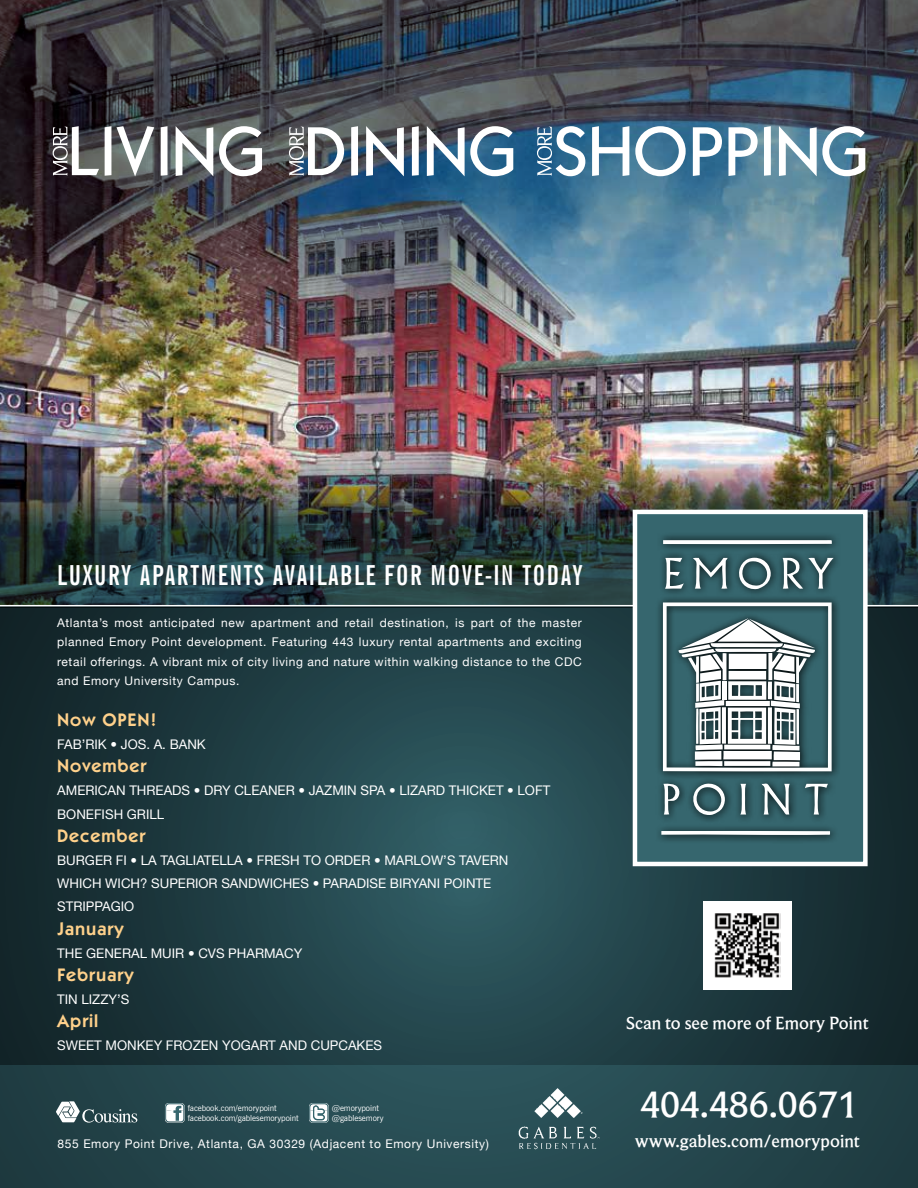
<style>
.page{position:relative;width:918px;height:1188px;background:#fff}
.page>*{position:absolute;margin:0;border:0;box-sizing:border-box;transform-origin:0 0}
.t1{font:500 37.8px "Beaufort";color:#fff}
.t2{font:700 extra-condensed 27.6px "News Gothic BT";letter-spacing:.06em;color:#fff}
.t3{font:500 18.3px "Beaufort";color:#fff}
.t4{font:600 18.15px "Itc Kabel";letter-spacing:.05em;color:#ffd18b}
.t5{font:13.2px/23.2px "Helvetica Neue";color:#fff}
.t6{font:12px/19.5px "Helvetica Neue";letter-spacing:.05em;color:#fff}
.t7{font:8.4px/10.1px "News Gothic BT";letter-spacing:-.01em;color:#fff}
</style>
<div class="page">
<div style="left:0;top:607px;width:918px;height:581px;background:linear-gradient(to right,#25474d,#25484f)"></div>
<svg style="left:0;top:607px;width:918px;height:457px;background:#1f3d43"></svg>
<svg style="left:165px;top:1103px;width:20px;height:20px"></svg>
<svg style="left:309px;top:1103px;width:20px;height:20px"></svg>
<svg style="left:56px;top:1101px;width:81px;height:22px"></svg>
<img style="left:514px;top:1085px;width:88px;height:69px">
<img style="left:0;top:0;width:918px;height:430px">
<img style="left:0;top:430px;width:918px;height:177px">
<hr style="left:0;top:605px;width:918px;height:1px;background:#fff">
<svg style="left:53px;top:126px;width:209px;height:50px"></svg>
<svg style="left:537px;top:126px;width:328px;height:50px"></svg>
<svg style="left:289px;top:126px;width:224px;height:50px"></svg>
<div style="left:703px;top:901px;width:88px;height:88px;background:#fff"></div>
<img style="left:714px;top:913px;width:67px;height:65px">
<div style="left:633px;top:510px;width:235px;height:356px;background:#36666e;border:4px solid #fff"></div>
<svg style="left:658px;top:535px;width:180px;height:306px;fill:#305c63"></svg>
<svg style="left:663px;top:540px;width:169px;height:4px"></svg>
<svg style="left:737px;top:558px;width:34px;height:33px"></svg>
<svg style="left:665px;top:558px;width:19px;height:31px"></svg>
<svg style="left:693px;top:558px;width:35px;height:31px"></svg>
<svg style="left:783px;top:558px;width:51px;height:31px"></svg>
<svg style="left:689px;top:782px;width:36px;height:35px"></svg>
<svg style="left:663px;top:784px;width:18px;height:31px"></svg>
<svg style="left:740px;top:784px;width:6px;height:31px"></svg>
<svg style="left:762px;top:783px;width:28px;height:32px"></svg>
<svg style="left:805px;top:784px;width:23px;height:31px"></svg>
<svg style="left:661px;top:831px;width:169px;height:5px"></svg>
<svg style="left:663px;top:602px;width:169px;height:170px"></svg>
<h2 class="t2" style="left:57px;top:559px;width:527px">LUXURY APARTMENTS AVAILABLE FOR MOVE-IN TODAY</h2>
<p class="t6" style="left:57px;top:612px;width:526px">Atlanta’s most anticipated new apartment and retail destination, is part of the master planned Emory Point development. Featuring 443 luxury rental apartments and exciting retail offerings. A vibrant mix of city living and nature within walking distance to the CDC and Emory University Campus.</p>
<h3 class="t4" style="left:57px;top:709px;width:101px">Now OPEN!</h3>
<p class="t5" style="left:57px;top:732px;width:150px">Fab’rik • Jos. A. Bank</p>
<h3 class="t4" style="left:57px;top:755px;width:91px">November</h3>
<p class="t5" style="left:57px;top:778px;width:495px">American Threads • Dry cleaner • Jazmin Spa • Lizard Thicket • LOFT bonefish grill</p>
<h3 class="t4" style="left:57px;top:825px;width:90px">December</h3>
<p class="t5" style="left:57px;top:848px;width:453px">Burger Fi • La Tagliatella • Fresh to order • Marlow’s Tavern<br>Which Wich? Superior Sandwiches • Paradise biryani pointe strippagio</p>
<h3 class="t4" style="left:57px;top:918px;width:68px">January</h3>
<p class="t5" style="left:57px;top:940px;width:247px">The general muir • cvs pharmacy</p>
<h3 class="t4" style="left:57px;top:964px;width:78px">February</h3>
<p class="t5" style="left:57px;top:987px;width:74px">Tin lizzy’s</p>
<h3 class="t4" style="left:57px;top:1010px;width:43px">April</h3>
<p class="t5" style="left:57px;top:1033px;width:326px">sweet monkey f rozen yogart and cupcakes</p>
<p class="t7" style="left:188px;top:1103px;width:113px">facebook.com/emorypoint facebook.com/gablesemorypoint</p>
<p class="t7" style="left:332px;top:1103px;width:53px">@emorypoint @gablesemory</p>
<p class="t6" style="left:58px;top:1133px;width:433px">855 Emory Point Drive, Atlanta, GA 30329 (Adjacent to Emory University)</p>
<h3 class="t3" style="left:626px;top:1013px;width:244px">Scan to see more of Emory Point</h3>
<h1 class="t1" style="left:640px;top:1083px;width:219px">404.486.0671</h1>
<h3 class="t3" style="left:635px;top:1131px;width:227px">www.gables.com/emorypoint</h3>
</div>
